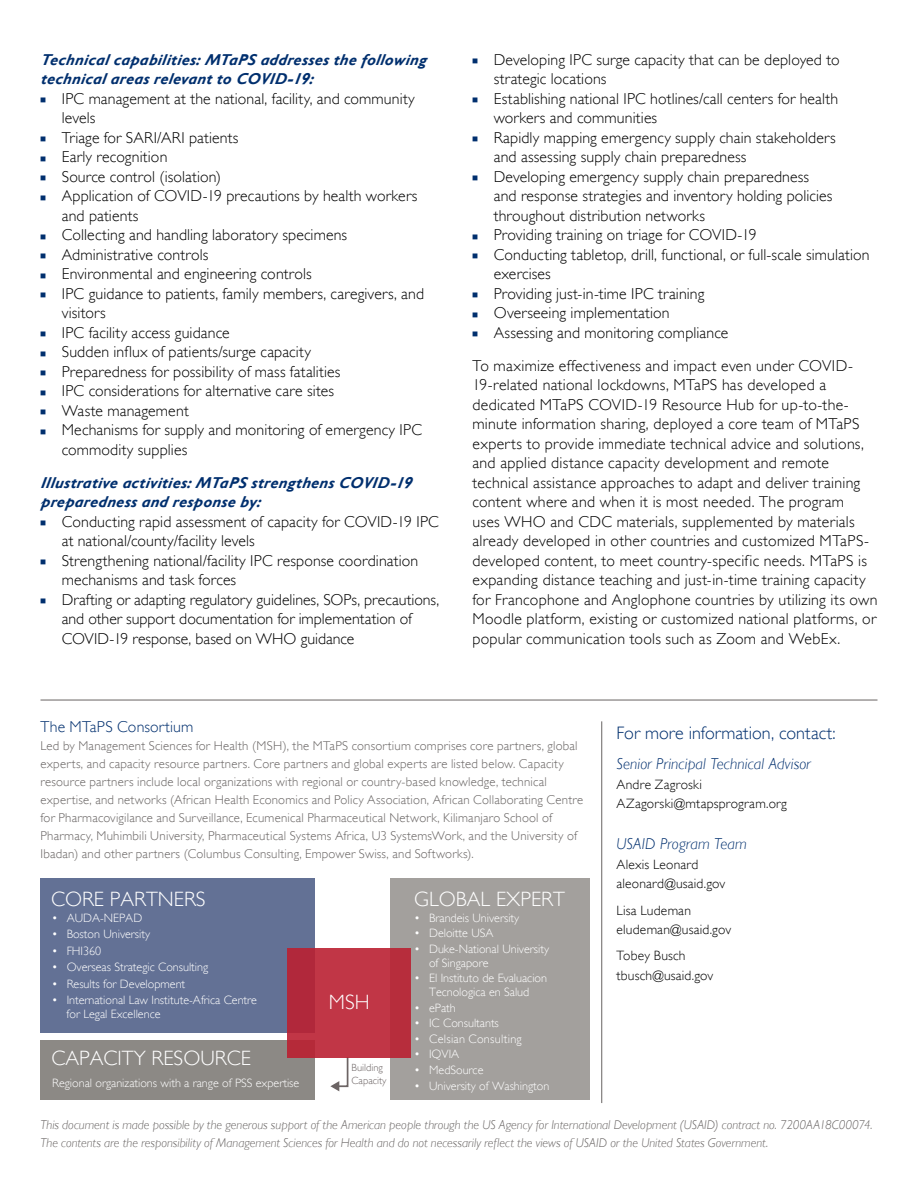
<style>
.page{position:relative;width:918px;height:1188px;background:#fff}
.page>*{position:absolute;margin:0;border:0;box-sizing:border-box;transform-origin:0 0}
.t1{font:300 20.7px "Gill Sans";color:#fff}
.t2{font:300 18px "Gill Sans";letter-spacing:.005em;color:#002f6e}
.t3{font:300 15.75px/19.5px "Gill Sans";letter-spacing:.015em;color:#000}
.t4{font:italic 700 15.75px/19.5px "Gill Sans";letter-spacing:.02em;color:#002f6e}
.t5{font:italic 300 15.75px "Gill Sans";letter-spacing:.005em;color:#002f6e}
.t6{font:300 15.75px "Gill Sans";letter-spacing:.01em;color:#002f6e}
.t7{font:300 13.5px/19.5px "Gill Sans";letter-spacing:.015em;color:#000}
.t8{font:300 12.75px/18px "Gill Sans";letter-spacing:.02em;color:#686463}
.t9{font:italic 300 12.75px/18px "Gill Sans";color:#686463}
.t10{font:300 12.15px/13.8px "Gill Sans";color:#fff}
.t11{font:300 12.15px "Gill Sans";letter-spacing:.025em;color:#fff}
.t12{font:300 10.35px/12.5px "Gill Sans";color:#6c6464}
.s1{font-family:"Source Sans Pro";font-weight:400;font-size:6px;color:#002f6e}
</style>
<div class="page">
<hr style="left:601px;top:721px;width:1px;height:382px;background:#686463">
<hr style="left:40px;top:700px;width:838px;height:1px;background:#686463">
<div style="left:40px;top:1040px;width:275px;height:60px;background:#8c8985"></div>
<div style="left:40px;top:878px;width:275px;height:155px;background:#637195"></div>
<div style="left:390px;top:878px;width:200px;height:222px;background:#a3a09d"></div>
<svg style="left:330px;top:1057px;width:19px;height:34px"></svg>
<div style="left:288px;top:948px;width:123px;height:109px;background:linear-gradient(to right,#b92f41,#bf3543)"></div>
<p class="t4" style="left:40px;top:50px;width:387px">Technicalcapabilities:MTaPS addressesthe following technicalareasrelevantto COVID-19:</p>
<p class="t3" style="left:62px;top:89px;width:355px;text-indent:-21px"><span class="s1">■</span> IPC management at the national, facility, and community levels</p>
<p class="t3" style="left:40px;top:128px;width:200px"><span class="s1">■</span> Triage for SARI/ARI patients</p>
<p class="t3" style="left:40px;top:147px;width:128px"><span class="s1">■</span> Early recognition</p>
<p class="t3" style="left:40px;top:167px;width:182px"><span class="s1">■</span> Source control (isolation)</p>
<p class="t3" style="left:62px;top:186px;width:357px;text-indent:-21px"><span class="s1">■</span> Application of COVID-19 precautions by health workers and patients</p>
<p class="t3" style="left:40px;top:225px;width:308px"><span class="s1">■</span> Collecting and handling laboratory specimens</p>
<p class="t3" style="left:40px;top:245px;width:169px"><span class="s1">■</span> Administrative controls</p>
<p class="t3" style="left:40px;top:264px;width:273px"><span class="s1">■</span> Environmental and engineering controls</p>
<p class="t3" style="left:62px;top:284px;width:364px;text-indent:-21px"><span class="s1">■</span> IPC guidance to patients, family members, caregivers, and visitors</p>
<p class="t3" style="left:40px;top:323px;width:191px"><span class="s1">■</span> IPC facility access guidance</p>
<p class="t3" style="left:40px;top:342px;width:272px"><span class="s1">■</span> Sudden influx of patients/surge capacity</p>
<p class="t3" style="left:40px;top:362px;width:302px"><span class="s1">■</span> Preparedness for possibility of mass fatalities</p>
<p class="t3" style="left:40px;top:381px;width:295px"><span class="s1">■</span> IPC considerations for alternative care sites</p>
<p class="t3" style="left:40px;top:401px;width:150px"><span class="s1">■</span> Waste management</p>
<p class="t3" style="left:62px;top:420px;width:362px;text-indent:-21px"><span class="s1">■</span> Mechanisms for supply and monitoring of emergency IPC commodity supplies</p>
<p class="t4" style="left:40px;top:473px;width:377px">Illustrative activities:MTaPS strengthensCOVID-19 preparednessand response by:</p>
<p class="t3" style="left:62px;top:512px;width:379px;text-indent:-21px"><span class="s1">■</span> Conducting rapid assessment of capacity for COVID-19 IPC at national/county/facility levels</p>
<p class="t3" style="left:62px;top:551px;width:358px;text-indent:-21px"><span class="s1">■</span> Strengthening national/facility IPC response coordination mechanisms and task forces</p>
<p class="t3" style="left:62px;top:590px;width:379px;text-indent:-21px"><span class="s1">■</span> Drafting or adapting regulatory guidelines, SOPs, precautions, and other support documentation for implementation of<br>COVID-19 response, based on WHO guidance</p>
<p class="t3" style="left:494px;top:50px;width:347px;text-indent:-21px"><span class="s1">■</span> Developing IPC surge capacity that can be deployed to strategic locations</p>
<p class="t3" style="left:494px;top:89px;width:346px;text-indent:-21px"><span class="s1">■</span> Establishing national IPC hotlines/call centers for health workers and communities</p>
<p class="t3" style="left:494px;top:128px;width:343px;text-indent:-21px"><span class="s1">■</span> Rapidly mapping emergency supply chain stakeholders and assessing supply chain preparedness</p>
<p class="t3" style="left:494px;top:167px;width:340px;text-indent:-21px"><span class="s1">■</span> Developing emergency supply chain preparedness and response strategies and inventory holding policies throughout distribution networks</p>
<p class="t3" style="left:472px;top:225px;width:286px"><span class="s1">■</span> Providing training on triage for COVID-19</p>
<p class="t3" style="left:494px;top:245px;width:377px;text-indent:-21px"><span class="s1">■</span> Conducting tabletop, drill, functional, or full-scale simulation exercises</p>
<p class="t3" style="left:472px;top:284px;width:233px"><span class="s1">■</span> Providing just-in-time IPC training</p>
<p class="t3" style="left:472px;top:303px;width:199px"><span class="s1">■</span> Overseeing implementation</p>
<p class="t3" style="left:472px;top:316px;width:382px;line-height:33px"><span class="s1">■</span> Assessing and monitoring compliance<br>To maximize effectiveness and impact even under COVID-</p>
<p class="t3" style="left:472px;top:375px;width:407px">19-related national lockdowns, MTaPS has developed a dedicated MTaPS COVID-19 Resource Hub for up-to-the&shy;minute information sharing, deployed a core team of MTaPS experts to provide immediate technical advice and solutions, and applied distance capacity development and remote technical assistance approaches to adapt and deliver training content where and when it is most needed. The program<br>uses WHO and CDC materials, supplemented by materials already developed in other countries and customized MTaPS&shy;developed content, to meet country-specific needs. MTaPS is expanding distance teaching and just-in-time training capacity for Francophone and Anglophone countries by utilizing its own Moodle platform, existing or customized national platforms, or popular communication tools such as Zoom and WebEx.</p>
<p class="t6" style="left:40px;top:718px;width:154px">The MTaPS Consortium</p>
<p class="t8" style="left:40px;top:737px;width:544px">Led by Management Sciences for Health (MSH), the MTaPS consortium comprises core partners, global experts, and capacity resource partners. Core partners and global experts are listed below. Capacity resource partners include local organizations with regional or country-based knowledge, technical expertise, and networks (African Health Economics and Policy Association, African Collaborating Centre for Pharmacovigilance and Surveillance, Ecumenical Pharmaceutical Network, Kilimanjaro School of Pharmacy, Muhimbili University, Pharmaceutical Systems Africa, U3 SystemsWork, and the University of Ibadan) and other partners (Columbus Consulting, Empower Swiss, and Softworks).</p>
<h1 class="t1" style="left:51px;top:887px;width:156px">CORE PARTNERS</h1>
<p class="t10" style="left:52px;top:911px;width:92px">• AUDA-NEPAD</p>
<p class="t10" style="left:52px;top:927px;width:100px">• Boston University</p>
<p class="t10" style="left:52px;top:944px;width:51px">• FHI360</p>
<p class="t10" style="left:52px;top:960px;width:158px">• Overseas Strategic Consulting</p>
<p class="t10" style="left:52px;top:977px;width:135px">• Results for Development</p>
<p class="t10" style="left:67px;top:993px;width:192px;text-indent:-15px">• International Law Institute-Africa Centre for Legal Excellence</p>
<h1 class="t1" style="left:51px;top:1046px;width:201px">CAPACITY RESOURCE</h1>
<p class="t10" style="left:52px;top:1076px;width:249px">Regional organizations with a range of PSS expertise</p>
<h1 class="t1" style="left:329px;top:990px;width:42px">MSH</h1>
<p class="t12" style="left:352px;top:1062px;width:36px">Building<br>Capacity</p>
<h1 class="t1" style="left:414px;top:887px;width:152px">GLOBAL EXPERT</h1>
<p class="t10" style="left:414px;top:911px;width:107px">• Brandeis University</p>
<p class="t10" style="left:414px;top:927px;width:81px">• Deloitte USA</p>
<p class="t10" style="left:429px;top:942px;width:122px;text-indent:-15px">• Duke-National University of Singapore</p>
<p class="t10" style="left:414px;top:971px;width:134px;text-align:center">• El Instituto de Evaluacion<br>Tecnologica en Salud</p>
<p class="t10" style="left:414px;top:1001px;width:43px">• ePath</p>
<p class="t10" style="left:414px;top:1016px;width:86px">• IC Consultants</p>
<p class="t11" style="left:414px;top:1032px;width:109px">• Celsian Consulting</p>
<p class="t10" style="left:414px;top:1047px;width:47px">• IQVIA</p>
<p class="t10" style="left:414px;top:1063px;width:71px">• MedSource</p>
<p class="t10" style="left:414px;top:1079px;width:137px">• University of Washington</p>
<p class="t2" style="left:616px;top:723px;width:221px">For more information, contact:</p>
<p class="t5" style="left:616px;top:755px;width:196px">Senior Principal Technical Advisor</p>
<p class="t7" style="left:616px;top:774px;width:172px">Andre Zagroski<br>AZagorski@mtapsprogram.org</p>
<p class="t5" style="left:616px;top:835px;width:132px">USAID Program Team</p>
<p class="t7" style="left:616px;top:854px;width:110px">Alexis Leonard aleonard@usaid.gov</p>
<p class="t7" style="left:616px;top:900px;width:116px">Lisa Ludeman eludeman@usaid.gov</p>
<p class="t7" style="left:616px;top:946px;width:98px">Tobey Busch tbusch@usaid.gov</p>
<p class="t9" style="left:40px;top:1116px;width:834px">This document is made possible by the generous support of the American people through the US Agency for International Development (USAID) contract no. 7200AA18C00074.<br>The contents are the responsibility of Management Sciences for Health and do not necessarily reflect the views of USAID or the United States Government.</p>
</div>
